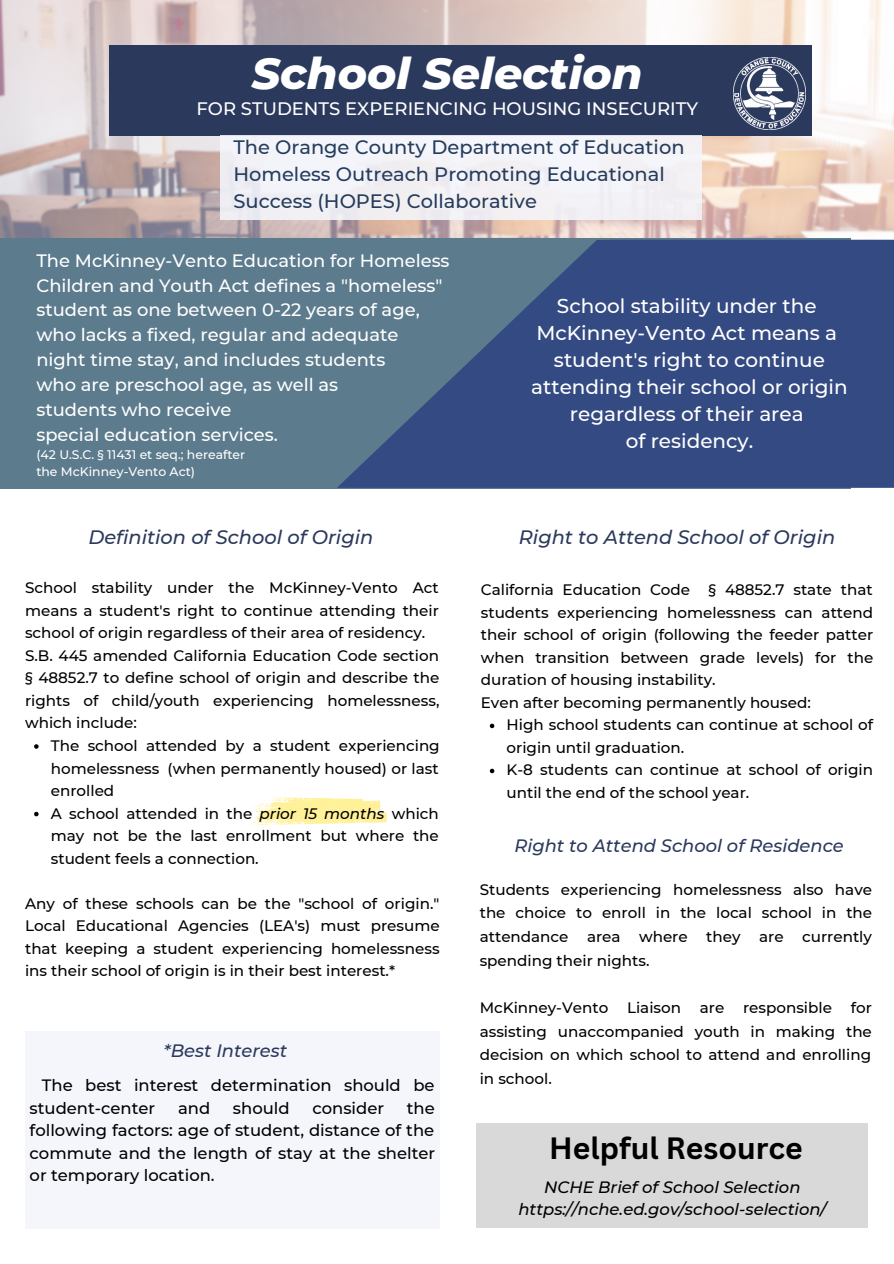
<style>
.page{position:relative;width:894px;height:1264px;background:#fff}
.page>*{position:absolute;margin:0;border:0;box-sizing:border-box;transform-origin:0 0}
.t1{font:italic 800 44.25px "Montserrat";color:#fff}
.t2{font:700 30px "Canva Sans";color:#000}
.t3{font:500 19.95px/27px "Montserrat";color:#fff;text-align:center}
.t4{font:500 19.35px/27px "Montserrat";color:#253c5c}
.t5{font:italic 500 19.35px "Montserrat";color:#2b395d}
.t6{font:500 18px "Montserrat";color:#fff}
.t7{font:500 17.85px/24.8px "Montserrat";color:#fff}
.t8{font:italic 500 17.85px "Montserrat";color:#2b395d}
.t9{font:500 16.35px/22.5px "Montserrat";color:#000}
.t10{font:italic 500 16.35px/22.5px "Montserrat";color:#000;text-align:center}
.t11{font:500 15.15px/22.5px "Montserrat";color:#000;text-align:justify}
.t12{font:500 12.45px "Montserrat";color:#fff}
.s1{font-style:italic}
</style>
<div class="page">
<img style="left:0;top:0;width:893px;height:240px">
<div style="left:0;top:239px;width:850px;height:250px;background:#5c7b8d"></div>
<svg style="left:337px;top:240px;width:556px;height:248px;fill:#344a82"></svg>
<div style="left:109px;top:45px;width:702px;height:90px;background:#2b395d"></div>
<div style="left:220px;top:135px;width:481px;height:84px;background:#f3f1f5"></div>
<img style="left:733px;top:57px;width:72px;height:72px">
<svg style="left:249px;top:797px;width:138px;height:28px"></svg>
<div style="left:25px;top:1031px;width:414px;height:197px;background:#f4f6fc"></div>
<div style="left:476px;top:1122px;width:391px;height:105px;background:#d9d9d9"></div>
<svg style="left:34px;top:744px;width:5px;height:4px"></svg>
<svg style="left:34px;top:811px;width:5px;height:5px"></svg>
<svg style="left:489px;top:723px;width:5px;height:5px"></svg>
<svg style="left:489px;top:768px;width:5px;height:5px"></svg>
<p class="t1" style="left:251px;top:46px;width:392px">School Selection</p>
<p class="t6" style="left:196px;top:97px;width:503px">FOR STUDENTS EXPERIENCING HOUSING INSECURITY</p>
<p class="t4" style="left:233px;top:134px;width:452px">The Orange County Department of Education</p>
<p class="t4" style="left:233px;top:161px;width:432px">Homeless Outreach Promoting Educational<br>Success (HOPES) Collaborative</p>
<p class="t7" style="left:36px;top:248px;width:414px">The McKinney-Vento Education for Homeless<br>Children and Youth Act defines a "homeless" student as one between 0-22 years of age,</p>
<p class="t7" style="left:36px;top:322px;width:363px">who lacks a fixed, regular and adequate</p>
<p class="t7" style="left:36px;top:347px;width:350px">night time stay, and includes students</p>
<p class="t7" style="left:36px;top:372px;width:303px">who are preschool age, as well as</p>
<p class="t7" style="left:36px;top:397px;width:196px">students who receive</p>
<p class="t7" style="left:36px;top:422px;width:243px">special education services.</p>
<p class="t12" style="left:36px;top:447px;width:210px">(42 U.S.C. § 11431 et seq.; hereafter</p>
<p class="t12" style="left:36px;top:463px;width:160px">the McKinney-Vento Act)</p>
<p class="t5" style="left:88px;top:525px;width:286px">Definition of School of Origin</p>
<p class="t11" style="left:25px;top:576px;width:415px">School stability under the McKinney-Vento Act means a student's right to continue attending their school of origin regardless of their area of residency.</p>
<p class="t11" style="left:25px;top:644px;width:416px">S.B. 445 amended California Education Code section § 48852.7 to define school of origin and describe the rights of child/youth experiencing homelessness, which include:</p>
<p class="t11" style="left:51px;top:734px;width:390px">The school attended by a student experiencing homelessness (when permanently housed) or last enrolled</p>
<p class="t11" style="left:51px;top:802px;width:389px">A school attended in the <span class="s1">prior 15 months</span> which may not be the last enrollment but where the student feels a connection.</p>
<p class="t11" style="left:25px;top:892px;width:416px">Any of these schools can be the "school of origin." Local Educational Agencies (LEA's) must presume that keeping a student experiencing homelessness ins their school of origin is in their best interest.*</p>
<p class="t8" style="left:163px;top:1039px;width:125px">*Best Interest</p>
<p class="t9" style="left:30px;top:1073px;width:406px;text-indent:12px">The best interest determination should be student-center</p>
<p class="t9" style="left:178px;top:1096px;width:34px">and</p>
<p class="t9" style="left:233px;top:1096px;width:58px">should</p>
<p class="t9" style="left:312px;top:1096px;width:73px">consider</p>
<p class="t9" style="left:30px;top:1096px;width:407px;text-align:justify;text-indent:377px">the following factors: age of student, distance of the commute and the length of stay at the shelter or temporary location.</p>
<p class="t3" style="left:557px;top:292px;width:261px">School stability under the</p>
<p class="t3" style="left:536px;top:319px;width:302px">McKinney-Vento Act means a</p>
<p class="t3" style="left:531px;top:346px;width:318px">student's right to continue attending their school or origin regardless of their area</p>
<p class="t3" style="left:625px;top:427px;width:129px">of residency.</p>
<p class="t5" style="left:518px;top:525px;width:318px">Right to Attend School of Origin</p>
<p class="t11" style="left:480px;top:578px;width:394px">California Education Code § 48852.7 state that students experiencing homelessness can attend their school of origin (following the feeder patter when transition between grade levels) for the duration of housing instability.</p>
<p class="t11" style="left:480px;top:691px;width:331px">Even after becoming permanently housed:</p>
<p class="t11" style="left:506px;top:713px;width:368px">High school students can continue at school of origin until graduation.</p>
<p class="t11" style="left:506px;top:758px;width:368px">K-8 students can continue at school of origin until the end of the school year.</p>
<p class="t8" style="left:514px;top:834px;width:331px">Right to Attend School of Residence</p>
<p class="t11" style="left:479px;top:877px;width:394px;line-height:23.7px">Students experiencing homelessness also have the choice to enroll in the local school in the attendance area where they are currently spending their nights.</p>
<p class="t11" style="left:479px;top:995px;width:393px;line-height:23.7px">McKinney-Vento Liaison are responsible for assisting unaccompanied youth in making the decision on which school to attend and enrolling in school.</p>
<p class="t2" style="left:549px;top:1126px;width:255px">Helpful Resource</p>
<p class="t10" style="left:518px;top:1175px;width:309px">NCHE Brief of School Selection https://nche.ed.gov/school-selection/</p>
</div>
